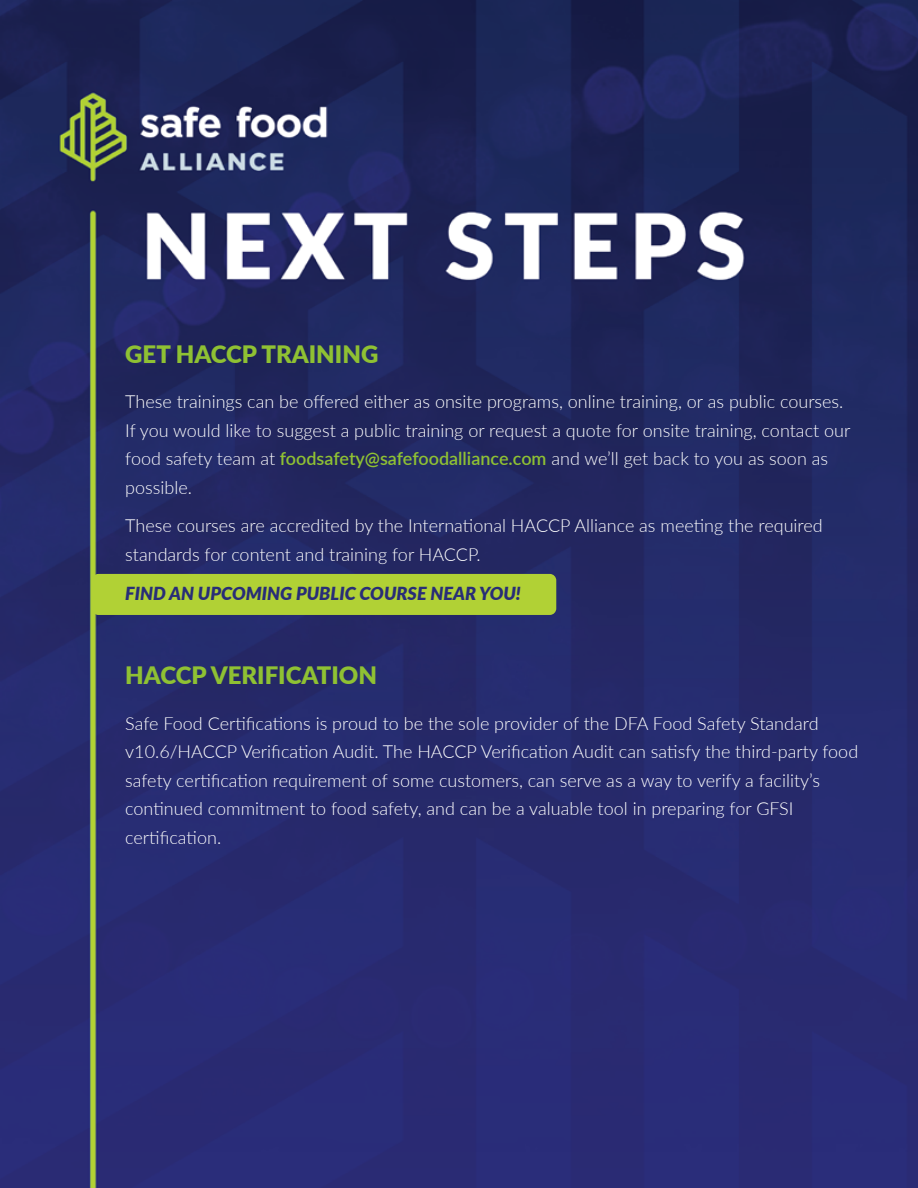
<style>
.page{position:relative;width:918px;height:1188px;background:#fff}
.page>*{position:absolute;margin:0;border:0;box-sizing:border-box;transform-origin:0 0}
.t1{font:900 24px "Lato";color:#8fc133}
.t2{font:300 18px/28.5px "Lato";color:#fff}
.t3{font:italic 900 18px "Lato";color:#282d77}
.s1{font-weight:600;color:#8fc133}
</style>
<div class="page">
<img style="left:0;top:1px;width:918px;height:1187px">
<div style="left:92px;top:574px;width:464px;height:41px;background:#b1d135;border-radius:6px"></div>
<h1 class="t1" style="left:125px;top:336px;width:255px">GET HACCP TRAINING</h1>
<p class="t2" style="left:125px;top:387px;width:727px">These trainings can be offered either as onsite programs, online training, or as public courses.<br>If you would like to suggest a public training or request a quote for onsite training, contact our food safety team at <span class="s1">foodsafety@safefoodalliance.com</span> and we’ll get back to you as soon as possible.</p>
<p class="t2" style="left:125px;top:511px;width:699px">These courses are accredited by the International HACCP Alliance as meeting the required standards for content and training for HACCP.</p>
<p class="t3" style="left:125px;top:580px;width:397px">FIND AN UPCOMING PUBLIC COURSE NEAR YOU!</p>
<h1 class="t1" style="left:125px;top:657px;width:253px">HACCP VERIFICATION</h1>
<p class="t2" style="left:125px;top:708px;width:735px">Safe Food Certifications is proud to be the sole provider of the DFA Food Safety Standard v10.6/HACCP Verification Audit. The HACCP Verification Audit can satisfy the third-party food safety certification requirement of some customers, can serve as a way to verify a facility’s continued commitment to food safety, and can be a valuable tool in preparing for GFSI certification.</p>
</div>
